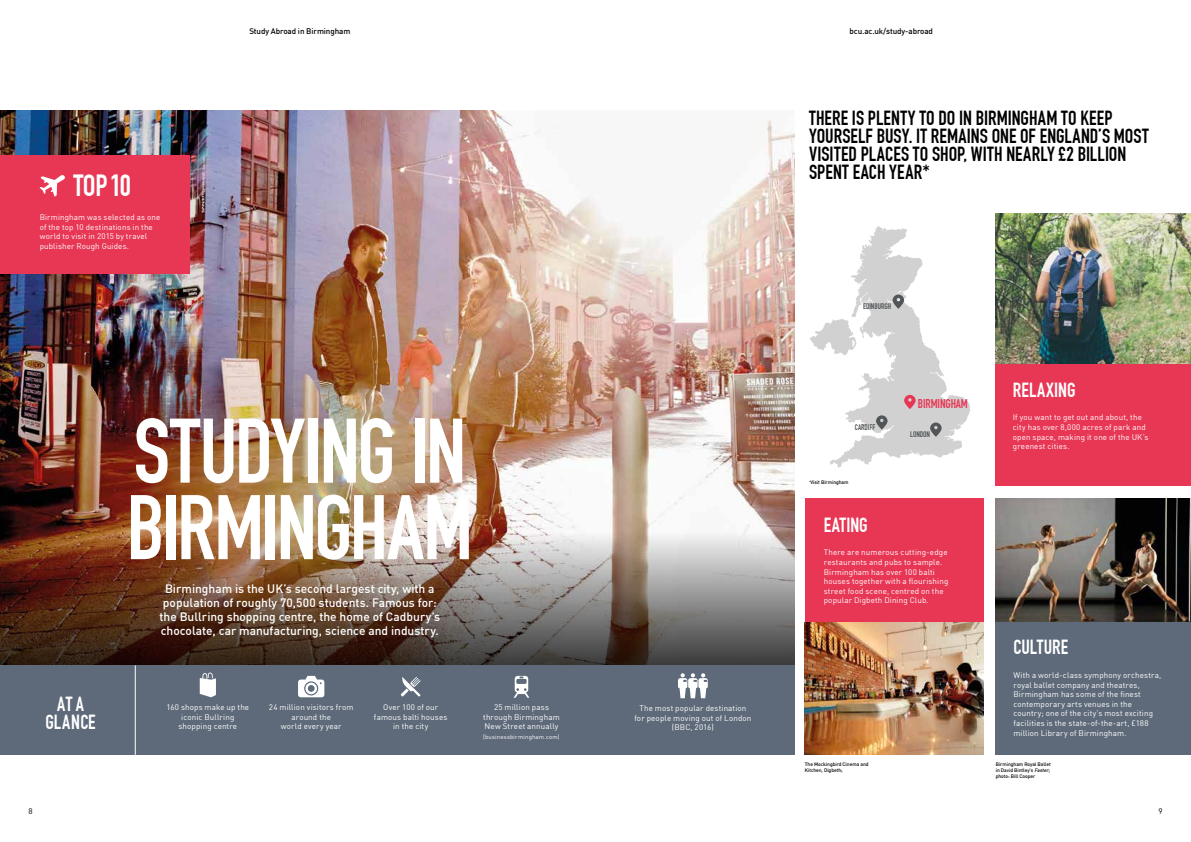
<style>
.page{position:relative;width:1191px;height:842px;background:#fff}
.page>*{position:absolute;margin:0;border:0;box-sizing:border-box;transform-origin:0 0}
.t1{font:700 90px/76.5px "DIN Condensed";letter-spacing:-.03em;color:#fff}
.t2{font:700 30px "DIN Condensed";color:#fff}
.t3{font:700 20px/18px "DIN Condensed";letter-spacing:.005em;color:#000}
.t4{font:700 20px/18px "DIN Condensed";letter-spacing:.01em;color:#fff;text-align:center}
.t5{font:700 12.5px "DIN Condensed";letter-spacing:-.01em;color:#e83755}
.t6{font:500 12px/14px "DIN Offc";color:#fff;text-align:center}
.t7{font:8px/9.6px "DIN Offc";letter-spacing:.015em;color:#fff;text-align:center}
.t8{font:500 8px "DIN Offc";letter-spacing:-.01em;color:#000}
.t9{font:700 8px "DIN Condensed";letter-spacing:-.01em;color:#525658}
.t10{font:8px "DIN Offc";color:#000}
.t11{font:6px "DIN Offc";letter-spacing:.025em;color:#fff}
.t12{font:500 5px/6px "DIN Offc";letter-spacing:-.01em;color:#000}
.s1{font-style:italic}
</style>
<div class="page">
<img style="left:0;top:111px;width:795px;height:421px">
<img style="left:0;top:532px;width:795px;height:133px">
<div style="left:0;top:665px;width:795px;height:90px;background:#5e6a79"></div>
<hr style="left:135px;top:665px;width:1px;height:90px;background:#fff">
<div style="left:0;top:155px;width:190px;height:118px;background:#e83755"></div>
<svg style="left:40px;top:175px;width:25px;height:22px"></svg>
<svg style="left:200px;top:673px;width:16px;height:24px"></svg>
<svg style="left:298px;top:676px;width:26px;height:21px"></svg>
<svg style="left:401px;top:677px;width:20px;height:20px"></svg>
<svg style="left:513px;top:676px;width:16px;height:22px"></svg>
<div style="left:805px;top:498px;width:178px;height:129px;background:#e83755"></div>
<img style="left:805px;top:622px;width:178px;height:133px">
<img style="left:995px;top:498px;width:196px;height:124px">
<div style="left:995px;top:622px;width:196px;height:133px;background:#5e6a79"></div>
<div style="left:995px;top:356px;width:196px;height:130px;background:#e83755"></div>
<svg style="left:678px;top:673px;width:30px;height:25px"></svg>
<img style="left:995px;top:213px;width:196px;height:151px">
<svg style="left:810px;top:226px;width:160px;height:242px"></svg>
<h2 class="t2" style="left:74px;top:168px;width:59px">TOP 10</h2>
<p class="t7" style="left:40px;top:212px;width:122px;text-align:left">Birmingham was selected as one of the top 10 destinations in the world to visit in 2015 by travel publisher Rough Guides.</p>
<p class="t8" style="left:249px;top:26px;width:103px">Study Abroad in Birmingham</p>
<p class="t8" style="left:849px;top:26px;width:85px">bcu.ac.uk/study-abroad</p>
<h3 class="t3" style="left:809px;top:109px;width:341px">THERE IS PLENTY TO DO IN BIRMINGHAM TO KEEP YOURSELF BUSY. IT REMAINS ONE OF ENGLAND’S MOST VISITED PLACES TO SHOP, WITH NEARLY £2 BILLION SPENT EACH YEAR*</h3>
<p class="t9" style="left:863px;top:301px;width:29px">EDINBURGH</p>
<h3 class="t4" style="left:46px;top:695px;width:52px">AT A<br>GLANCE</h3>
<h1 class="t1" style="left:127px;top:413px;width:348px">STUDYING IN<br>BIRMINGHAM</h1>
<h3 class="t6" style="left:160px;top:582px;width:282px">Birmingham is the UK’s second largest city, with a population of roughly 70,500 students. Famous for: the Bullring shopping centre, the home of Cadbury’s chocolate, car manufacturing, science and industry.</h3>
<p class="t7" style="left:166px;top:702px;width:84px">160 shops make up the iconic Bullring shopping centre</p>
<p class="t7" style="left:269px;top:702px;width:86px">24 million visitors from around the<br>world every year</p>
<p class="t7" style="left:374px;top:702px;width:75px">Over 100 of our famous balti houses in the city</p>
<p class="t7" style="left:483px;top:702px;width:78px">25 million pass through Birmingham<br>New Street annually</p>
<p class="t11" style="left:483px;top:733px;width:78px">(businessbirmingham.com)</p>
<p class="t7" style="left:634px;top:703px;width:119px">The most popular destination for people moving out of London (BBC, 2016)</p>
<p class="t9" style="left:855px;top:422px;width:22px">CARDIFF</p>
<p class="t12" style="left:809px;top:479px;width:41px"><sup>*</sup>Visit Birmingham</p>
<h3 class="t5" style="left:918px;top:397px;width:51px">BIRMINGHAM</h3>
<p class="t9" style="left:910px;top:430px;width:21px">LONDON</p>
<h3 class="t4" style="left:823px;top:516px;width:46px">EATING</h3>
<p class="t7" style="left:823px;top:548px;width:126px;text-align:left">There are numerous cutting-edge restaurants and pubs to sample.<br>Birmingham has over 100 balti houses together with a flourishing street food scene, centred on the popular Digbeth Dining Club.</p>
<p class="t12" style="left:805px;top:761px;width:65px">The Mockingbird Cinema and<br>Kitchen, Digbeth;</p>
<h3 class="t4" style="left:1013px;top:381px;width:64px">RELAXING</h3>
<p class="t7" style="left:1013px;top:413px;width:137px;text-align:left">If you want to get out and about, the city has over 8,000 acres of park and open space, making it one of the UK’s greenest cities.</p>
<h3 class="t4" style="left:1013px;top:638px;width:56px">CULTURE</h3>
<p class="t7" style="left:1013px;top:670px;width:149px;text-align:left">With a world-class symphony orchestra, royal ballet company and theatres, Birmingham has some of the finest contemporary arts venues in the country; one of the city’s most exciting facilities is the state-of-the-art, £188 million Library of Birmingham.</p>
<p class="t12" style="left:995px;top:761px;width:56px">Birmingham Royal Ballet in David Bintley's <span class="s1">Faster</span>; photo: Bill Cooper</p>
<p class="t10" style="left:28px;top:806px;width:6px">8</p>
<p class="t10" style="left:1158px;top:806px;width:6px">9</p>
</div>
